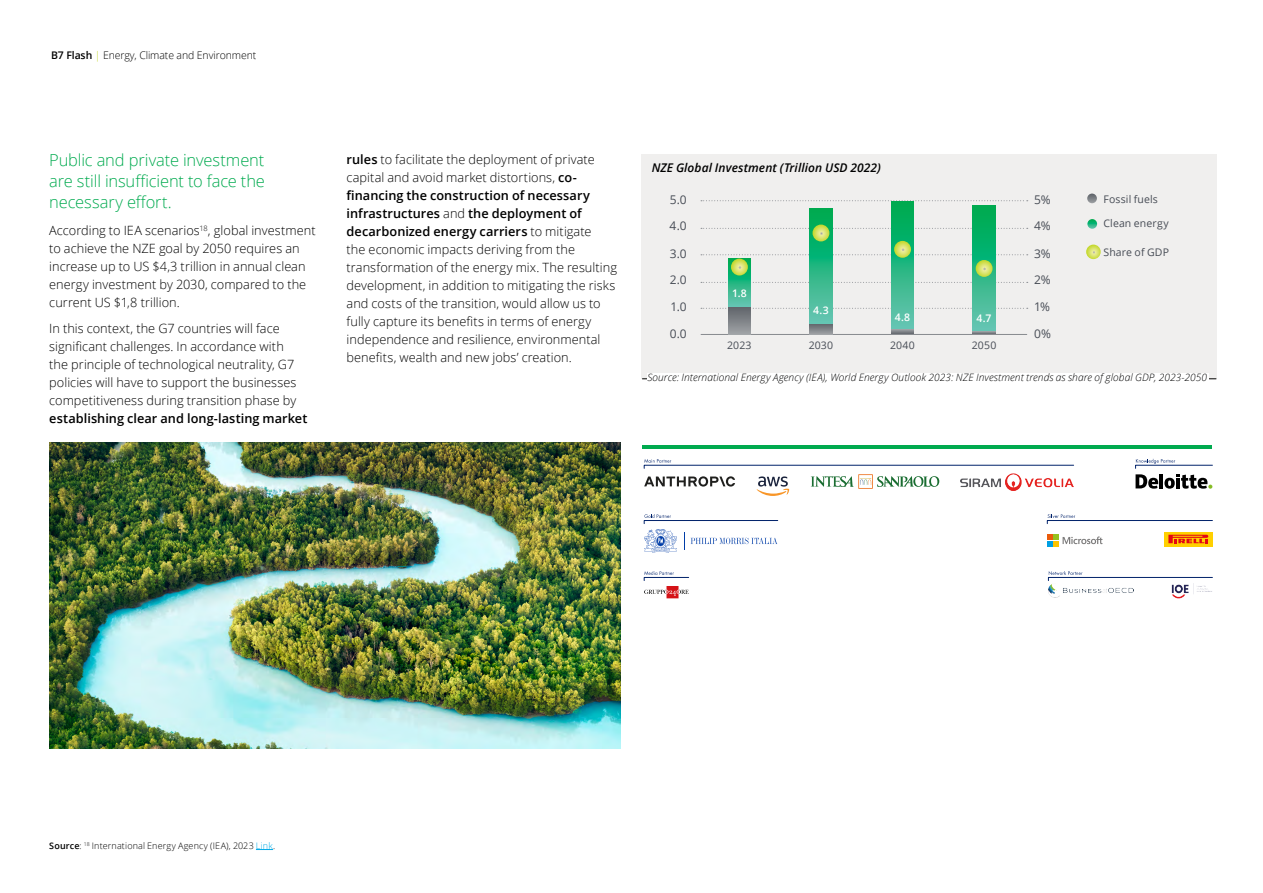
<style>
.page{position:relative;width:1263px;height:893px;background:#fff}
.page>*{position:absolute;margin:0;border:0;box-sizing:border-box;transform-origin:0 0}
.t1{font:300 16.5px/21px "Open Sans";letter-spacing:-.01em;color:#00aa4f;text-align:justify}
.t2{font:300 12.75px/18px "Open Sans";letter-spacing:.005em;color:#000}
.t3{font:600 12.75px "Open Sans";letter-spacing:.005em;color:#000}
.t4{font:italic 600 12px "Open Sans";letter-spacing:.005em;color:#000}
.t5{font:12px "Open Sans";color:#474c55}
.t6{font:10.5px "Open Sans";letter-spacing:.01em;color:#474c55}
.t7{font:300 10.5px "Open Sans";letter-spacing:-.01em;color:#000}
.t8{font:600 10.5px "Open Sans";color:#fff}
.t9{font:italic 300 10.2px "Open Sans";letter-spacing:.005em;color:#000}
.t10{font:300 9px "Open Sans";letter-spacing:.015em;color:#000}
.s1{font-weight:600}
.s2{color:#c4d82e}
.s3{color:#00aae7}
</style>
<div class="page">
<div style="left:641px;top:154px;width:575px;height:225px;background:#f0efee"></div>
<svg style="left:256px;top:849px;width:17px;height:1px"></svg>
<svg style="left:1087px;top:194px;width:10px;height:9px"></svg>
<svg style="left:1087px;top:219px;width:10px;height:10px"></svg>
<svg style="left:1086px;top:245px;width:15px;height:14px"></svg>
<svg style="left:701px;top:200px;width:327px;height:1px"></svg>
<svg style="left:701px;top:228px;width:327px;height:1px"></svg>
<svg style="left:701px;top:254px;width:327px;height:1px"></svg>
<svg style="left:701px;top:282px;width:327px;height:1px"></svg>
<svg style="left:701px;top:308px;width:327px;height:1px"></svg>
<hr style="left:701px;top:334px;width:326px;height:1px;background:#878a8f">
<svg style="left:810px;top:324px;width:22px;height:10px"></svg>
<svg style="left:810px;top:209px;width:22px;height:115px;background:#2ab782"></svg>
<svg style="left:812px;top:225px;width:17px;height:16px"></svg>
<svg style="left:891px;top:329px;width:23px;height:5px"></svg>
<svg style="left:891px;top:201px;width:23px;height:128px;background:#28b680"></svg>
<svg style="left:894px;top:241px;width:17px;height:17px"></svg>
<svg style="left:973px;top:331px;width:22px;height:3px"></svg>
<svg style="left:973px;top:205px;width:22px;height:126px;background:#26b67f"></svg>
<svg style="left:976px;top:260px;width:16px;height:17px"></svg>
<div style="left:728px;top:306px;width:23px;height:28px;background:linear-gradient(to bottom,#5d6168,#9ca0a3)"></div>
<svg style="left:728px;top:258px;width:23px;height:48px"></svg>
<svg style="left:731px;top:259px;width:17px;height:16px"></svg>
<hr style="left:642px;top:445px;width:570px;height:3px;background:#00aa4f">
<img style="left:50px;top:443px;width:570px;height:305px">
<hr style="left:642px;top:379px;width:574px;height:1px;background:#000">
<div style="left:647px;top:373px;width:562px;height:23px;background:#fff"></div>
<svg style="left:644px;top:571px;width:45px;height:27px"></svg>
<svg style="left:1048px;top:571px;width:164px;height:10px"></svg>
<img style="left:1171px;top:583px;width:41px;height:15px">
<img style="left:1048px;top:584px;width:85px;height:14px">
<svg style="left:644px;top:514px;width:134px;height:39px"></svg>
<svg style="left:1047px;top:514px;width:165px;height:10px"></svg>
<svg style="left:1047px;top:535px;width:55px;height:11px"></svg>
<svg style="left:1164px;top:532px;width:48px;height:14px"></svg>
<svg style="left:1168px;top:535px;width:40px;height:8px"></svg>
<svg style="left:1135px;top:459px;width:77px;height:30px"></svg>
<svg style="left:644px;top:459px;width:430px;height:37px"></svg>
<img style="left:961px;top:473px;width:113px;height:17px">
<p class="t7" style="left:51px;top:48px;width:207px"><span class="s1">B7 Flash</span> <span class="s2">|</span> Energy, Climate and Environment</p>
<p class="t1" style="left:49px;top:149px;width:217px">Public and private investment are still insufficient to face the necessary effort.</p>
<p class="t2" style="left:49px;top:221px;width:268px">According to IEA scenarios<sup>18</sup>, global investment to achieve the NZE goal by 2050 requires an increase up to US $4,3 trillion in annual clean energy investment by 2030, compared to the current US $1,8 trillion.</p>
<p class="t2" style="left:49px;top:319px;width:249px">In this context, the G7 countries will face significant challenges. In accordance with the principle of technological neutrality, G7 policies will have to support the businesses competitiveness during transition phase by</p>
<p class="t3" style="left:49px;top:410px;width:260px">establishing clear and long-lasting market</p>
<p class="t2" style="left:347px;top:150px;width:272px"><span class="s1">rules</span> to facilitate the deployment of private capital and avoid market distortions, <span class="s1">co&shy;financing the construction of necessary infrastructures</span> and <span class="s1">the deployment of decarbonized energy carriers</span> to mitigate<br>the economic impacts deriving from the transformation of the energy mix. The resulting development, in addition to mitigating the risks and costs of the transition, would allow us to fully capture its benefits in terms of energy independence and resilience, environmental benefits, wealth and new jobs’ creation.</p>
<p class="t4" style="left:652px;top:160px;width:230px">NZE Global Investment (Trillion USD 2022)</p>
<p class="t5" style="left:670px;top:192px;width:19px">5.0</p>
<p class="t5" style="left:1034px;top:192px;width:18px">5%</p>
<p class="t5" style="left:670px;top:218px;width:19px">4.0</p>
<p class="t5" style="left:1034px;top:218px;width:18px">4%</p>
<p class="t5" style="left:670px;top:245px;width:19px">3.0</p>
<p class="t5" style="left:1034px;top:245px;width:18px">3%</p>
<p class="t5" style="left:670px;top:271px;width:19px">2.0</p>
<p class="t5" style="left:1034px;top:271px;width:18px">2%</p>
<p class="t5" style="left:670px;top:298px;width:18px">1.0</p>
<p class="t5" style="left:1034px;top:298px;width:18px">1%</p>
<p class="t5" style="left:670px;top:325px;width:18px">0.0</p>
<p class="t5" style="left:1034px;top:325px;width:18px">0%</p>
<p class="t6" style="left:809px;top:338px;width:26px">2030</p>
<p class="t8" style="left:732px;top:286px;width:16px">1.8</p>
<p class="t8" style="left:813px;top:303px;width:17px">4.3</p>
<p class="t8" style="left:895px;top:310px;width:17px">4.8</p>
<p class="t8" style="left:977px;top:311px;width:16px">4.7</p>
<p class="t6" style="left:727px;top:338px;width:26px">2023</p>
<p class="t6" style="left:890px;top:338px;width:26px">2040</p>
<p class="t6" style="left:972px;top:338px;width:26px">2050</p>
<p class="t6" style="left:1103px;top:192px;width:56px">Fossil fuels</p>
<p class="t6" style="left:1103px;top:216px;width:67px">Clean energy</p>
<p class="t6" style="left:1103px;top:245px;width:67px">Share of GDP</p>
<p class="t9" style="left:647px;top:370px;width:561px">Source: International Energy Agency (IEA), World Energy Outlook 2023: NZE Investment trends as share of global GDP, 2023-2050</p>
<p class="t10" style="left:49px;top:839px;width:227px"><span class="s1">Source</span>: <sup>18</sup> International Energy Agency (IEA), 2023 <span class="s3">Link</span>.</p>
</div>
